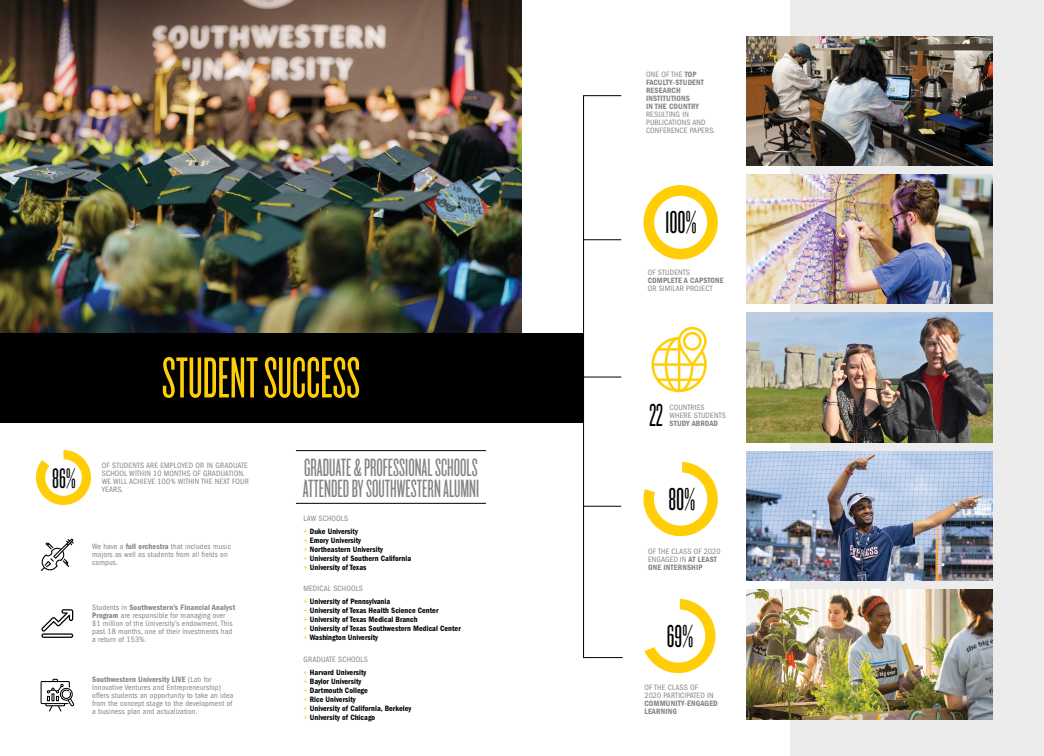
<style>
.page{position:relative;width:1044px;height:756px;background:#fff}
.page>*{position:absolute;margin:0;border:0;box-sizing:border-box;transform-origin:0 0}
.t1{font:60px "Knockout HTF26 Junior Flyweight";color:#ffce06}
.t2{font:33px "Knockout HTF26 Junior Flyweight";color:#000}
.t3{font:29.3px "Knockout HTF26 Junior Flyweight";color:#000}
.t4{font:26px/21px "Knockout HTF26 Junior Flyweight";color:#828383}
.t5{font:condensed 8px/8px "ITC Franklin Gothic Std";letter-spacing:.02em;color:#828383}
.t6{font:8px/9px "ITC Franklin Gothic Std Dm Cd";letter-spacing:.005em;color:#000}
.t7{font:8px/8px "ITC Franklin Gothic Std Dm Cd";letter-spacing:.02em;color:#828383}
.s1{font-family:"ITC Franklin Gothic Std Dm Cd";font-stretch:normal}
.s2{font-family:"ITC Franklin Gothic Std";font-stretch:condensed}
.s3{font-family:"ITC Franklin Gothic Std";font-stretch:condensed;color:#ffce06}
</style>
<div class="page">
<img style="left:0;top:0;width:522px;height:333px">
<div style="left:791px;top:0;width:253px;height:756px;background:#ececec"></div>
<svg style="left:643px;top:185px;width:75px;height:75px"></svg>
<div style="left:654px;top:196px;width:53px;height:53px;background:#fff;border-radius:50%"></div>
<div style="left:676px;top:325px;width:33px;height:43px;border:7px solid #fff;border-radius:13px"></div>
<svg style="left:651px;top:326px;width:58px;height:67px"></svg>
<hr style="left:658px;top:348px;width:23px;height:3px;background:#ffce06">
<hr style="left:658px;top:379px;width:42px;height:2px;background:#ffce06">
<div style="left:678px;top:327px;width:29px;height:39px;border:3px solid #ffce06;border-radius:13px"></div>
<div style="left:683px;top:332px;width:19px;height:19px;border:3px solid #ffce06;border-radius:50%"></div>
<svg style="left:643px;top:462px;width:75px;height:75px"></svg>
<div style="left:654px;top:472px;width:53px;height:54px;background:#fff;border-radius:50%"></div>
<svg style="left:644px;top:598px;width:72px;height:76px"></svg>
<div style="left:652px;top:609px;width:53px;height:54px;background:#fff;border-radius:50%"></div>
<svg style="left:583px;top:95px;width:40px;height:563px"></svg>
<hr style="left:583px;top:240px;width:38px;height:1px;background:#000">
<hr style="left:583px;top:377px;width:38px;height:1px;background:#000">
<hr style="left:583px;top:506px;width:38px;height:1px;background:#000">
<svg style="left:36px;top:450px;width:55px;height:55px"></svg>
<div style="left:45px;top:459px;width:37px;height:37px;background:#fff;border-radius:50%"></div>
<hr style="left:296px;top:503px;width:190px;height:1px;background:#000">
<hr style="left:296px;top:450px;width:190px;height:1px;background:#000">
<div style="left:0;top:333px;width:584px;height:90px;background:#000"></div>
<svg style="left:41px;top:538px;width:33px;height:33px"></svg>
<svg style="left:41px;top:609px;width:33px;height:29px"></svg>
<svg style="left:41px;top:679px;width:33px;height:33px"></svg>
<img style="left:747px;top:174px;width:246px;height:130px">
<img style="left:747px;top:451px;width:246px;height:130px">
<img style="left:747px;top:590px;width:246px;height:129px">
<img style="left:747px;top:36px;width:246px;height:130px">
<img style="left:747px;top:313px;width:246px;height:129px">
<h1 class="t1" style="left:162px;top:349px;width:200px">STUDENT SUCCESS</h1>
<h3 class="t3" style="left:52px;top:464px;width:25px">86%</h3>
<p class="t5" style="left:102px;top:462px;width:148px">OF STUDENTS ARE EMPLOYED OR IN GRADUATE<br>SCHOOL WITHIN 10 MONTHS OF GRADUATION.<br>WE WILL ACHIEVE 100% WITHIN THE NEXT FOUR<br>YEARS.</p>
<p class="t5" style="left:92px;top:543px;width:140px">We have a <span class="s1">full orchestra</span> that includes music majors as well as students from all fields on campus.</p>
<p class="t7" style="left:92px;top:603px;width:144px"><span class="s2">Students in</span> Southwestern’s Financial Analyst</p>
<p class="t5" style="left:92px;top:612px;width:142px"><span class="s1">Program</span> are responsible for managing over $1 million of the University’s endowment. This past 18 months, one of their investments had a return of 153%.</p>
<p class="t7" style="left:92px;top:675px;width:121px">Southwestern University LIVE <span class="s2">(Lab for</span></p>
<p class="t5" style="left:92px;top:683px;width:143px">Innovative Ventures and Entrepreneurship) offers students an opportunity to take an idea from the concept stage to the development of a business plan and actualization.</p>
<h3 class="t4" style="left:303px;top:457px;width:178px">GRADUATE &amp; PROFESSIONAL SCHOOLS<br>ATTENDED BY SOUTHWESTERN ALUMNI</h3>
<p class="t5" style="left:303px;top:514px;width:46px">LAW SCHOOLS</p>
<p class="t6" style="left:303px;top:527px;width:109px"><span class="s3">+</span> Duke University<br><span class="s3">+</span> Emory University<br><span class="s3">+</span> Northeastern University<br><span class="s3">+</span> University of Southern California <span class="s3">+</span> University of Texas</p>
<p class="t5" style="left:303px;top:585px;width:61px">MEDICAL SCHOOLS</p>
<p class="t6" style="left:303px;top:597px;width:159px"><span class="s3">+</span> University of Pennsylvania<br><span class="s3">+</span> University of Texas Health Science Center<br><span class="s3">+</span> University of Texas Medical Branch<br><span class="s3">+</span> University of Texas Southwestern Medical Center <span class="s3">+</span> Washington University</p>
<p class="t5" style="left:303px;top:655px;width:66px">GRADUATE SCHOOLS</p>
<p class="t6" style="left:303px;top:668px;width:109px"><span class="s3">+</span> Harvard University<br><span class="s3">+</span> Baylor University<br><span class="s3">+</span> Dartmouth College<br><span class="s3">+</span> Rice University<br><span class="s3">+</span> University of California, Berkeley <span class="s3">+</span> University of Chicago</p>
<p class="t5" style="left:646px;top:70px;width:52px">ONE OF THE <span class="s1">TOP</span></p>
<p class="t7" style="left:646px;top:78px;width:60px">FACULTY-STUDENT<br>RESEARCH<br>INSTITUTIONS<br>IN THE COUNTRY</p>
<p class="t5" style="left:646px;top:110px;width:71px">RESULTING IN<br>PUBLICATIONS AND<br>CONFERENCE PAPERS.</p>
<h2 class="t2" style="left:665px;top:207px;width:33px">100%</h2>
<p class="t5" style="left:648px;top:269px;width:44px">OF STUDENTS</p>
<p class="t7" style="left:648px;top:276px;width:78px">COMPLETE A CAPSTONE</p>
<p class="t5" style="left:648px;top:285px;width:66px">OR SIMILAR PROJECT</p>
<h2 class="t2" style="left:649px;top:400px;width:15px">22</h2>
<p class="t5" style="left:670px;top:404px;width:58px">COUNTRIES<br>WHERE STUDENTS</p>
<p class="t7" style="left:670px;top:420px;width:50px">STUDY ABROAD</p>
<h2 class="t2" style="left:669px;top:483px;width:28px">80%</h2>
<p class="t5" style="left:648px;top:548px;width:74px">OF THE CLASS OF 2020<br>ENGAGED IN <span class="s1">AT LEAST</span></p>
<p class="t7" style="left:648px;top:563px;width:56px">ONE INTERNSHIP</p>
<h2 class="t2" style="left:667px;top:620px;width:28px">69%</h2>
<p class="t5" style="left:644px;top:683px;width:71px">OF THE CLASS OF<br>2020 PARTICIPATED IN</p>
<p class="t7" style="left:644px;top:699px;width:75px">COMMUNITY-ENGAGED<br>LEARNING</p>
</div>
